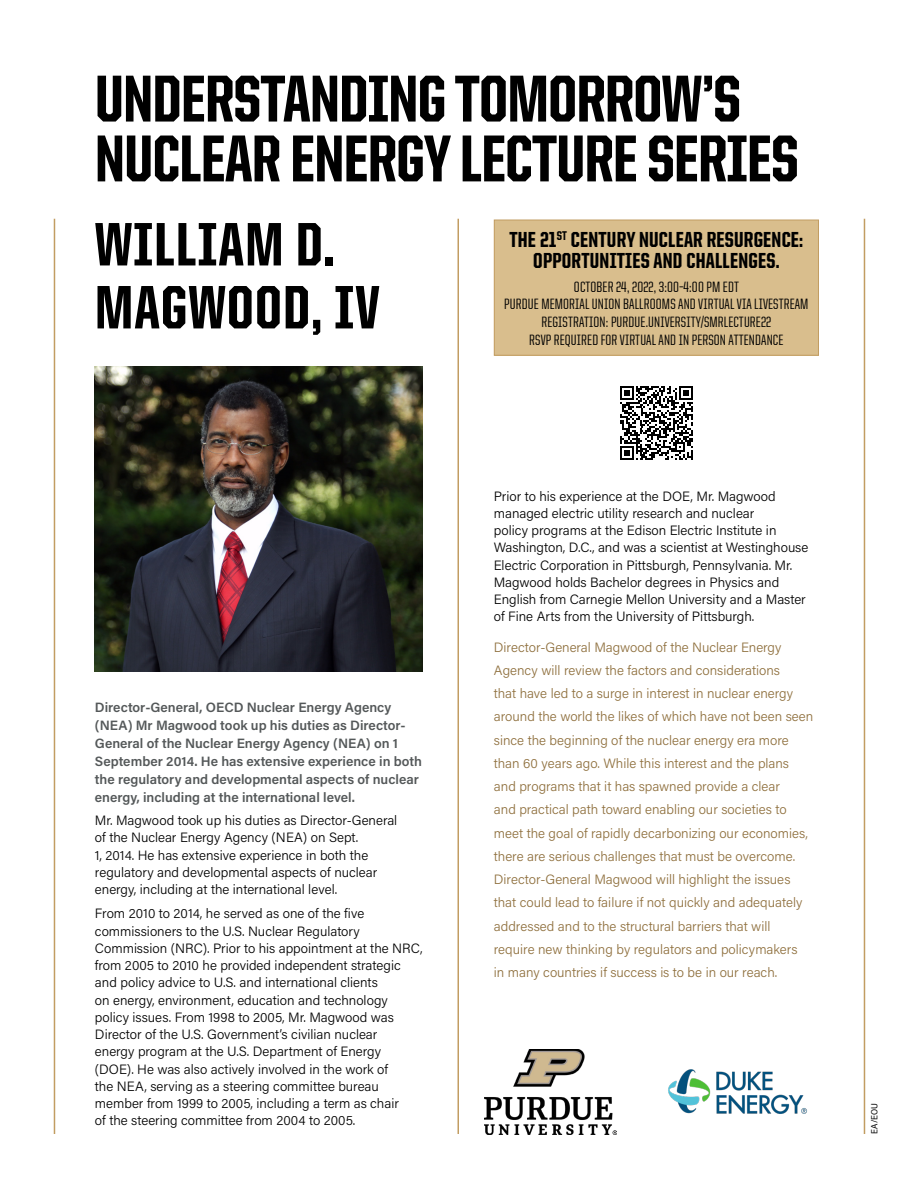
<style>
.page{position:relative;width:918px;height:1188px;background:#fff}
.page>*{position:absolute;margin:0;border:0;box-sizing:border-box;transform-origin:0 0}
.t1{font:800 66.45px/59.8px "United Sans Cond";letter-spacing:-.01em;color:#000}
.t2{font:800 61.5px/63px "United Sans Cond";letter-spacing:.02em;color:#000}
.t3{font:800 21.9px/20.7px "United Sans Cond";letter-spacing:.01em;color:#000;text-align:center}
.t4{font:500 15px/17.7px "United Sans Cond";letter-spacing:.01em;color:#000;text-align:center}
.t5{font:300 13.5px/17.2px "Acumin Pro";color:#000}
.t6{font:300 13.5px/23.2px "Acumin Pro";color:#8f703e}
.t7{font:600 13.5px/18px "Acumin Pro";color:#545859}
.t8{font:9px "Acumin Pro Semi Cond";color:#000}
</style>
<div class="page">
<img style="left:95px;top:367px;width:328px;height:304px">
<hr style="left:54px;top:219px;width:1px;height:915px;background:#c29d62">
<hr style="left:864px;top:219px;width:1px;height:915px;background:#c29d62">
<hr style="left:458px;top:219px;width:1px;height:915px;background:#c29d62">
<img style="left:668px;top:1069px;width:139px;height:45px">
<img style="left:485px;top:1049px;width:132px;height:86px">
<div style="left:494px;top:220px;width:324px;height:135px;background:#d9be8d"></div>
<div style="left:494px;top:220px;width:325px;height:136px;border:1px solid #c29d62"></div>
<svg style="left:620px;top:387px;width:73px;height:73px"></svg>
<h1 class="t1" style="left:95px;top:69px;width:705px">UNDERSTANDING TOMORROW’S<br>NUCLEAR ENERGY LECTURE SERIES</h1>
<h2 class="t2" style="left:95px;top:213px;width:286px">WILLIAM D.<br>MAGWOOD, IV</h2>
<p class="t7" style="left:95px;top:697px;width:329px">Director-General, OECD Nuclear Energy Agency (NEA) Mr Magwood took up his duties as Director-General of the Nuclear Energy Agency (NEA) on 1<br>September 2014. He has extensive experience in both the regulatory and developmental aspects of nuclear energy, including at the international level.</p>
<p class="t5" style="left:95px;top:811px;width:304px">Mr. Magwood took up his duties as Director-General of the Nuclear Energy Agency (NEA) on Sept.<br>1, 2014. He has extensive experience in both the regulatory and developmental aspects of nuclear energy, including at the international level.</p>
<p class="t5" style="left:95px;top:905px;width:329px">From 2010 to 2014, he served as one of the five commissioners to the U.S. Nuclear Regulatory Commission (NRC). Prior to his appointment at the NRC, from 2005 to 2010 he provided independent strategic and policy advice to U.S. and international clients<br>on energy, environment, education and technology policy issues. From 1998 to 2005, Mr. Magwood was Director of the U.S. Government’s civilian nuclear<br>energy program at the U.S. Department of Energy (DOE). He was also actively involved in the work of<br>the NEA, serving as a steering committee bureau member from 1999 to 2005, including a term as chair<br>of the steering committee from 2004 to 2005.</p>
<h3 class="t3" style="left:509px;top:229px;width:295px">THE 21<sup>ST</sup> CENTURY NUCLEAR RESURGENCE:<br>OPPORTUNITIES AND CHALLENGES.</h3>
<p class="t4" style="left:504px;top:278px;width:306px">OCTOBER 24, 2022, 3:00–4:00 PM EDT<br>PURDUE MEMORIAL UNION BALLROOMS AND VIRTUAL VIA LIVESTREAM REGISTRATION: PURDUE.UNIVERSITY/SMRLECTURE22<br>RSVP REQUIRED FOR VIRTUAL AND IN PERSON ATTENDANCE</p>
<p class="t5" style="left:494px;top:487px;width:316px">Prior to his experience at the DOE, Mr. Magwood managed electric utility research and nuclear<br>policy programs at the Edison Electric Institute in Washington, D.C., and was a scientist at Westinghouse Electric Corporation in Pittsburgh, Pennsylvania. Mr.<br>Magwood holds Bachelor degrees in Physics and English from Carnegie Mellon University and a Master of Fine Arts from the University of Pittsburgh.</p>
<p class="t6" style="left:494px;top:635px;width:321px">Director-General Magwood of the Nuclear Energy Agency will review the factors and considerations<br>that have led to a surge in interest in nuclear energy around the world the likes of which have not been seen since the beginning of the nuclear energy era more than 60 years ago. While this interest and the plans and programs that it has spawned provide a clear<br>and practical path toward enabling our societies to meet the goal of rapidly decarbonizing our economies, there are serious challenges that must be overcome.<br>Director-General Magwood will highlight the issues that could lead to failure if not quickly and adequately addressed and to the structural barriers that will require new thinking by regulators and policymakers<br>in many countries if success is to be in our reach.</p>
<p class="t8" style="left:868px;top:1134px;width:32px;rotate:-90deg">EA/EOU</p>
</div>
